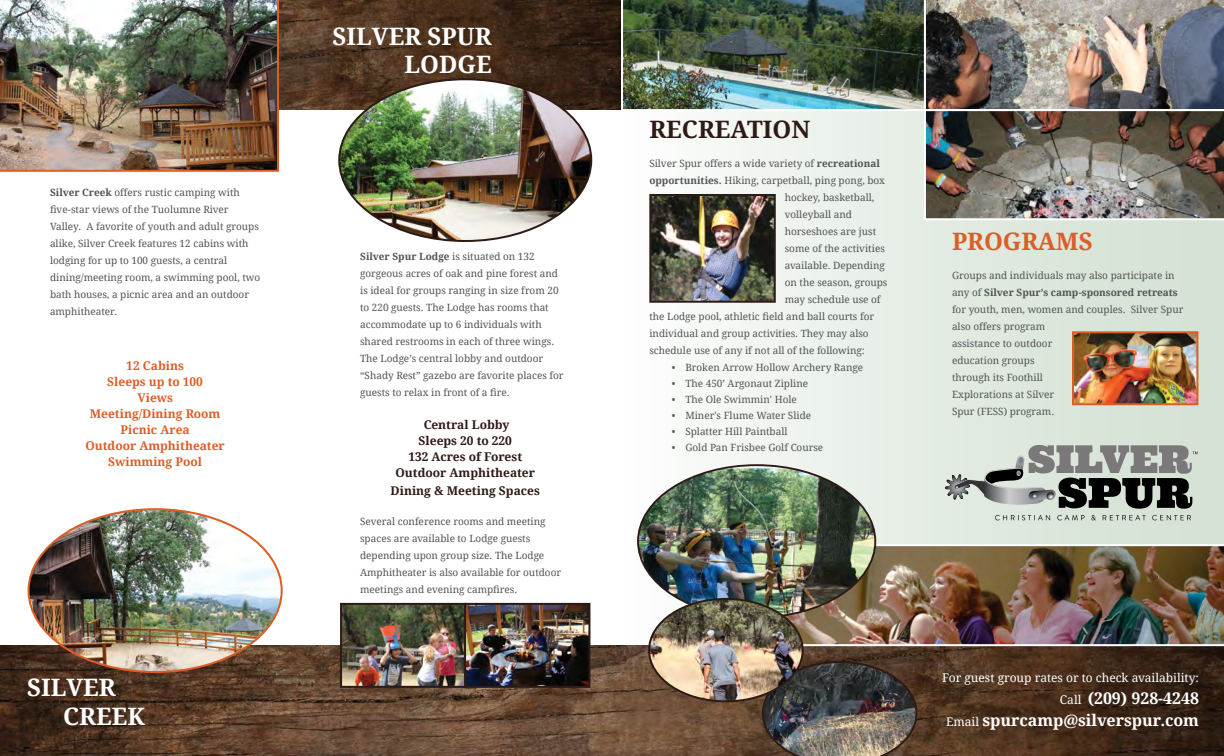
<style>
.page{position:relative;width:1224px;height:756px;background:#fff}
.page>*{position:absolute;margin:0;border:0;box-sizing:border-box;transform-origin:0 0}
.t1{font:700 24px/28.8px "Droid Serif";color:#fff}
.t2{font:700 24px "Droid Serif";color:#2e1a15}
.t3{font:700 24px "Droid Serif";color:#dc5e27}
.t4{font:700 16px/22px "Droid Serif";color:#fff;text-align:right}
.t5{font:700 12px/16px "Droid Serif";color:#dc5e27;text-align:center}
.t6{font:700 12px/16px "Droid Serif";color:#2e1a15;text-align:center}
.t7{font:12px "Droid Serif";color:#fff}
.t8{font:10px/17px "Droid Serif";color:#545456}
.s1{font-weight:700}
.s2{font-weight:400;font-size:12px}
</style>
<div class="page">
<div style="left:621px;top:0;width:603px;height:646px;background:linear-gradient(to right,#fbfcfb,#d1dfd1)"></div>
<img style="left:0;top:646px;width:1224px;height:110px">
<img style="left:279px;top:0;width:342px;height:110px">
<img style="left:803px;top:544px;width:421px;height:102px">
<img style="left:29px;top:509px;width:253px;height:163px">
<img style="left:0;top:0;width:279px;height:172px">
<img style="left:339px;top:79px;width:252px;height:162px">
<img style="left:343px;top:606px;width:244px;height:79px">
<div style="left:340px;top:603px;width:126px;height:85px;border:2px solid #2e1a15"></div>
<div style="left:464px;top:603px;width:126px;height:85px;border:2px solid #2e1a15"></div>
<img style="left:762px;top:661px;width:155px;height:95px">
<img style="left:638px;top:468px;width:237px;height:149px">
<img style="left:649px;top:599px;width:154px;height:102px">
<div style="left:648px;top:598px;width:156px;height:104px;border:2px solid #2e1a15;border-radius:50%"></div>
<img style="left:1075px;top:334px;width:120px;height:68px">
<div style="left:1072px;top:331px;width:126px;height:74px;border:2px solid #dc5e27"></div>
<img style="left:652px;top:220px;width:121px;height:80px">
<div style="left:649px;top:194px;width:127px;height:109px;border:2px solid #2e1a15"></div>
<img style="left:621px;top:0;width:603px;height:220px">
<svg style="left:995px;top:515px;width:55px;height:5px"></svg>
<svg style="left:1057px;top:515px;width:28px;height:5px"></svg>
<svg style="left:1091px;top:515px;width:5px;height:5px"></svg>
<svg style="left:1103px;top:515px;width:43px;height:5px"></svg>
<svg style="left:1152px;top:515px;width:39px;height:5px"></svg>
<svg style="left:945px;top:445px;width:253px;height:64px;background:#919691"></svg>
<p class="t8" style="left:50px;top:184px;width:212px"><span class="s1">Silver Creek</span> offers rustic camping with five-star views of the Tuolumne River Valley. A favorite of youth and adult groups alike, Silver Creek features 12 cabins with lodging for up to 100 guests, a central dining/meeting room, a swimming pool, two bath houses, a picnic area and an outdoor amphitheater.</p>
<p class="t5" style="left:85px;top:358px;width:141px">12 Cabins<br>Sleeps up to 100<br>Views<br>Meeting/Dining Room<br>Picnic Area<br>Outdoor Amphitheater<br>Swimming Pool</p>
<h1 class="t1" style="left:63px;top:673px;width:83px;text-indent:-36px">SILVER<br>CREEK</h1>
<h1 class="t1" style="left:333px;top:22px;width:161px;text-align:right">SILVER SPUR<br>LODGE</h1>
<p class="t8" style="left:360px;top:248px;width:205px"><span class="s1">Silver Spur Lodge</span> is situated on 132 gorgeous acres of oak and pine forest and is ideal for groups ranging in size from 20 to 220 guests. The Lodge has rooms that accommodate up to 6 individuals with shared restrooms in each of three wings.<br>The Lodge’s central lobby and outdoor “Shady Rest” gazebo are favorite places for guests to relax in front of a fire.</p>
<p class="t6" style="left:396px;top:417px;width:141px">Central Lobby<br>Sleeps 20 to 220<br>132 Acres of Forest<br>Outdoor Amphitheater</p>
<p class="t6" style="left:391px;top:483px;width:151px">Dining &amp; Meeting Spaces</p>
<p class="t8" style="left:360px;top:513px;width:203px">Several conference rooms and meeting spaces are available to Lodge guests depending upon group size. The Lodge Amphitheater is also available for outdoor meetings and evening campfires.</p>
<h1 class="t2" style="left:649px;top:115px;width:163px">RECREATION</h1>
<p class="t8" style="left:649px;top:155px;width:232px">Silver Spur offers a wide variety of <span class="s1">recreational</span></p>
<p class="t8" style="left:649px;top:172px;width:237px"><span class="s1">opportunities.</span> Hiking, carpetball, ping pong, box</p>
<p class="t8" style="left:785px;top:189px;width:91px">hockey, basketball,</p>
<p class="t8" style="left:785px;top:206px;width:69px">volleyball and</p>
<p class="t8" style="left:785px;top:223px;width:93px">horseshoes are just</p>
<p class="t8" style="left:785px;top:240px;width:102px">some of the activities</p>
<p class="t8" style="left:785px;top:257px;width:102px">available. Depending</p>
<p class="t8" style="left:785px;top:274px;width:104px">on the season, groups</p>
<p class="t8" style="left:785px;top:291px;width:97px">may schedule use of</p>
<p class="t8" style="left:649px;top:308px;width:226px">the Lodge pool, athletic field and ball courts for</p>
<p class="t8" style="left:649px;top:325px;width:221px">individual and group activities. They may also</p>
<p class="t8" style="left:649px;top:342px;width:217px">schedule use of any if not all of the following:</p>
<p class="t8" style="left:672px;top:359px;width:193px">• Broken Arrow Hollow Archery Range</p>
<p class="t8" style="left:672px;top:375px;width:138px">• The 450’ Argonaut Zipline</p>
<p class="t8" style="left:672px;top:391px;width:127px">• The Ole Swimmin' Hole</p>
<p class="t8" style="left:672px;top:407px;width:141px">• Miner's Flume Water Slide</p>
<p class="t8" style="left:672px;top:423px;width:117px">• Splatter Hill Paintball</p>
<p class="t8" style="left:672px;top:439px;width:153px">• Gold Pan Frisbee Golf Course</p>
<h1 class="t3" style="left:952px;top:226px;width:142px">PROGRAMS</h1>
<p class="t8" style="left:952px;top:267px;width:233px">Groups and individuals may also participate in any of <span class="s1">Silver Spur’s camp-sponsored retreats </span>for youth, men, women and couples. Silver Spur also offers program<br>assistance to outdoor<br>education groups<br>through its Foothill<br>Explorations at Silver<br>Spur (FESS) program.</p>
<p class="t7" style="left:942px;top:670px;width:258px">For guest group rates or to check availability:</p>
<h2 class="t4" style="left:946px;top:687px;width:254px"><span class="s2">Call</span> (209) 928-4248<br><span class="s2">Email</span> spurcamp@silverspur.com</h2>
</div>
